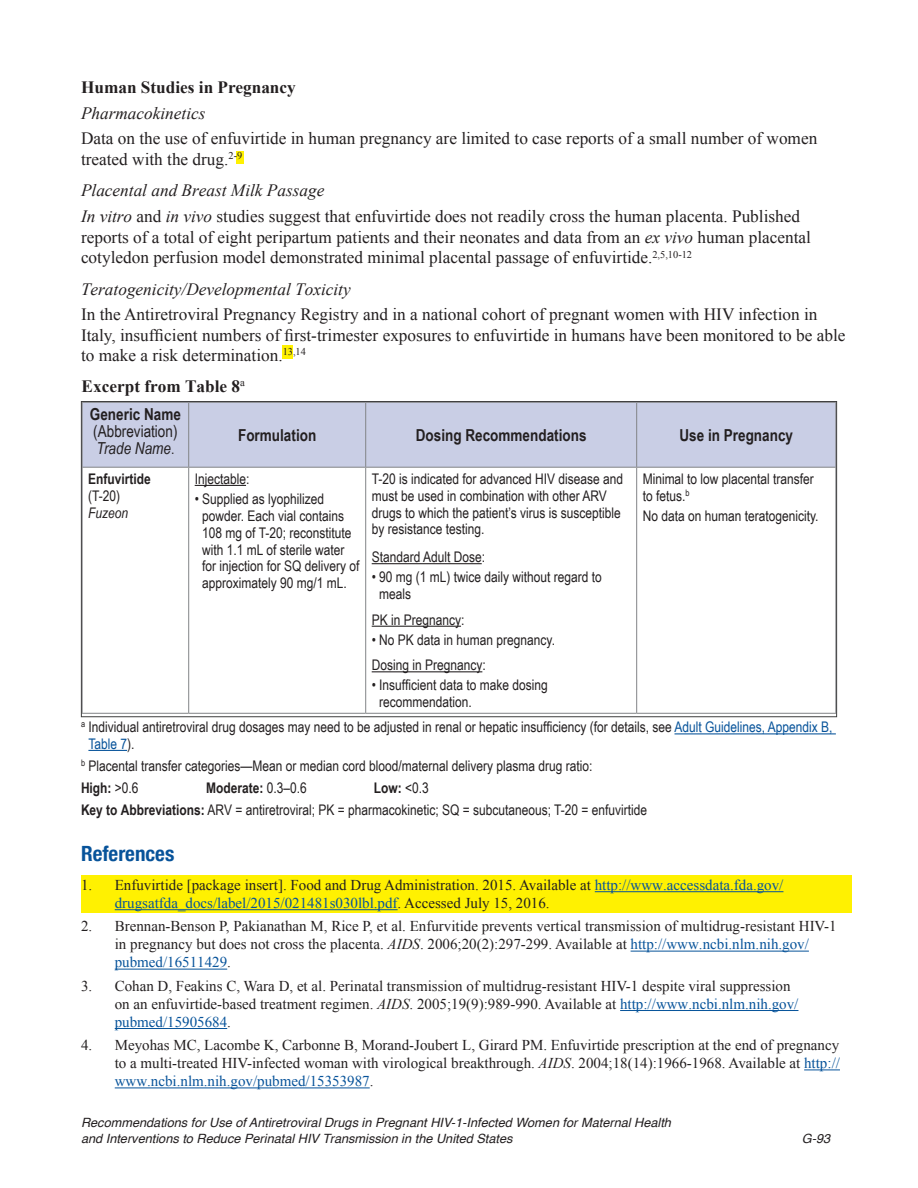
<style>
.page{position:relative;width:918px;height:1188px;background:#fff}
.page>*{position:absolute;margin:0;border:0;box-sizing:border-box;transform-origin:0 0}
.Heading_2{font:700 condensed 21px "Helvetica Neue";color:#07539a}
.Body{font:17.25px/20.2px "Times New Roman";color:#231f20}
.Body-2{font:italic 17.25px "Times New Roman";color:#231f20}
.Heading_4{font:700 17.25px "Times New Roman";color:#231f20}
.Body-3{font:700 17.25px "Times New Roman";color:#231f20}
.table_body{font:700 16.5px "Arial Narrow";color:#231f20}
.table_body-2{font:16.5px/16.8px "Arial Narrow";color:#231f20}
.ordered_list{font:15px/18px "Times New Roman";color:#231f20}
.table_body-3{font:14.7px/16.8px "Arial Narrow";color:#231f20}
.table_body-4{font:700 14.7px/17.1px "Arial Narrow";color:#231f20}
.t1{font:italic 12.75px/15.8px "Helvetica";color:#231f20}
.s1{font-style:italic}
.s2{font-weight:700}
.s3{font-size:14.7px}
.s4{font-weight:400}
.s5{font-weight:400;font-style:italic}
.s6{color:#07539a}
</style>
<div class="page">
<div style="left:283px;top:345px;width:10px;height:14px;background:#fff101"></div>
<div style="left:236px;top:151px;width:7px;height:12px;background:#fff101"></div>
<div style="left:81px;top:876px;width:771px;height:37px;background:#fff101"></div>
<hr style="left:595px;top:891px;width:188px;height:1px;background:#07539a">
<hr style="left:115px;top:909px;width:283px;height:1px;background:#07539a">
<hr style="left:631px;top:951px;width:178px;height:1px;background:#07539a">
<hr style="left:115px;top:969px;width:112px;height:1px;background:#07539a">
<hr style="left:620px;top:1010px;width:178px;height:1px;background:#07539a">
<hr style="left:115px;top:1028px;width:112px;height:1px;background:#07539a">
<hr style="left:804px;top:1070px;width:36px;height:1px;background:#07539a">
<hr style="left:115px;top:1088px;width:255px;height:1px;background:#07539a">
<div style="left:83px;top:403px;width:752px;height:64px;background:#c9cee5"></div>
<hr style="left:188px;top:403px;width:1px;height:64px;background:#828487">
<hr style="left:365px;top:403px;width:1px;height:64px;background:#828487">
<hr style="left:636px;top:403px;width:1px;height:64px;background:#828487">
<hr style="left:82px;top:467px;width:107px;height:1px;background:#828487">
<hr style="left:82px;top:713px;width:107px;height:1px;background:#828487">
<hr style="left:188px;top:468px;width:1px;height:245px;background:#828487">
<hr style="left:189px;top:467px;width:177px;height:1px;background:#828487">
<hr style="left:189px;top:713px;width:177px;height:1px;background:#828487">
<hr style="left:365px;top:468px;width:1px;height:245px;background:#828487">
<hr style="left:366px;top:467px;width:271px;height:1px;background:#828487">
<hr style="left:366px;top:713px;width:271px;height:1px;background:#828487">
<hr style="left:636px;top:468px;width:1px;height:245px;background:#828487">
<hr style="left:637px;top:467px;width:199px;height:1px;background:#828487">
<hr style="left:637px;top:713px;width:199px;height:1px;background:#828487">
<hr style="left:195px;top:485px;width:51px;height:1px;background:#231f20">
<hr style="left:372px;top:563px;width:110px;height:1px;background:#231f20">
<hr style="left:372px;top:626px;width:89px;height:1px;background:#231f20">
<hr style="left:372px;top:671px;width:110px;height:1px;background:#231f20">
<hr style="left:675px;top:733px;width:161px;height:1px;background:#07539a">
<hr style="left:88px;top:750px;width:39px;height:1px;background:#07539a">
<p class="Heading_4" style="left:81px;top:75px;width:216px">Human Studies in Pregnancy</p>
<p class="Body-2" style="left:81px;top:101px;width:126px">Pharmacokinetics</p>
<p class="Body" style="left:81px;top:128px;width:738px">Data on the use of enfuvirtide in human pregnancy are limited to case reports of a small number of women treated with the drug.<sup>2-9</sup></p>
<p class="Body-2" style="left:81px;top:179px;width:245px">Placental and Breast Milk Passage</p>
<p class="Body" style="left:81px;top:206px;width:731px"><span class="s1">In vitro</span> and <span class="s1">in vivo</span> studies suggest that enfuvirtide does not readily cross the human placenta. Published reports of a total of eight peripartum patients and their neonates and data from an <span class="s1">ex vivo</span> human placental cotyledon perfusion model demonstrated minimal placental passage of enfuvirtide.<sup>2,5,10-12</sup></p>
<p class="Body-2" style="left:81px;top:277px;width:271px">Teratogenicity/Developmental Toxicity</p>
<p class="Body" style="left:81px;top:304px;width:766px">In the Antiretroviral Pregnancy Registry and in a national cohort of pregnant women with HIV infection in<br>Italy, insufficient numbers of first-trimester exposures to enfuvirtide in humans have been monitored to be able to make a risk determination.<sup>13,14</sup></p>
<p class="Body-3" style="left:82px;top:375px;width:165px">Excerpt from Table 8<sup>a</sup></p>
<p class="table_body-2" style="left:90px;top:405px;width:92px"><span class="s2">Generic Name </span>(Abbreviation)<br><span class="s1">Trade Name</span><span class="s3">.</span></p>
<p class="table_body" style="left:238px;top:422px;width:80px">Formulation</p>
<p class="table_body" style="left:416px;top:422px;width:172px">Dosing Recommendations</p>
<p class="table_body" style="left:680px;top:422px;width:115px">Use in Pregnancy</p>
<p class="table_body-4" style="left:88px;top:469px;width:64px">Enfuvirtide <span class="s4">(T-20)<br></span><span class="s5">Fuzeon</span></p>
<p class="table_body-3" style="left:195px;top:470px;width:56px">Injectable:</p>
<p class="table_body-3" style="left:202px;top:490px;width:159px;text-indent:-8px">• Supplied as lyophilized powder. Each vial contains<br>108 mg of T-20; reconstitute with 1.1 mL of sterile water for injection for SQ delivery of approximately 90 mg/1 mL.</p>
<p class="table_body-3" style="left:372px;top:470px;width:253px">T-20 is indicated for advanced HIV disease and must be used in combination with other ARV drugs to which the patient’s virus is susceptible by resistance testing.</p>
<p class="table_body-3" style="left:372px;top:548px;width:115px">Standard Adult Dose:</p>
<p class="table_body-3" style="left:379px;top:568px;width:224px;text-indent:-8px">• 90 mg (1 mL) twice daily without regard to meals</p>
<p class="table_body-3" style="left:372px;top:611px;width:94px">PK in Pregnancy:</p>
<p class="table_body-3" style="left:372px;top:631px;width:185px">• No PK data in human pregnancy.</p>
<p class="table_body-3" style="left:372px;top:656px;width:116px">Dosing in Pregnancy:</p>
<p class="table_body-3" style="left:379px;top:676px;width:170px;text-indent:-8px">• Insufficient data to make dosing recommendation.</p>
<p class="table_body-3" style="left:643px;top:470px;width:173px;line-height:17.2px">Minimal to low placental transfer to fetus.<sup>b</sup></p>
<p class="table_body-3" style="left:643px;top:507px;width:177px">No data on human teratogenicity.</p>
<p class="table_body-3" style="left:88px;top:718px;width:746px;text-indent:-7px"><sup>a</sup> Individual antiretroviral drug dosages may need to be adjusted in renal or hepatic insufficiency (for details, see <span class="s6">Adult Guidelines, Appendix B,<br>Table 7</span>).</p>
<p class="table_body-3" style="left:81px;top:757px;width:513px"><sup>b</sup> Placental transfer categories—Mean or median cord blood/maternal delivery plasma drug ratio:</p>
<p class="table_body-4" style="left:81px;top:778px;width:59px">High: <span class="s4">&gt;0.6</span></p>
<p class="table_body-4" style="left:206px;top:778px;width:102px">Moderate: <span class="s4">0.3–0.6</span></p>
<p class="table_body-4" style="left:374px;top:778px;width:56px">Low: <span class="s4">&lt;0.3</span></p>
<p class="table_body-3" style="left:81px;top:800px;width:568px"><span class="s2">Key to Abbreviations:</span> ARV = antiretroviral; PK = pharmacokinetic; SQ = subcutaneous; T-20 = enfuvirtide</p>
<p class="Heading_2" style="left:81px;top:836px;width:95px">References</p>
<p class="ordered_list" style="left:115px;top:876px;width:670px;text-indent:-34px">1. Enfuvirtide [package insert]. Food and Drug Administration. 2015. Available at <span class="s6">http://www.accessdata.fda.gov/ drugsatfda_docs/label/2015/021481s030lbl.pdf</span>. Accessed July 15, 2016.</p>
<p class="ordered_list" style="left:115px;top:917px;width:723px;text-indent:-34px">2. Brennan-Benson P, Pakianathan M, Rice P, et al. Enfurvitide prevents vertical transmission of multidrug-resistant HIV-1 in pregnancy but does not cross the placenta. <span class="s1">AIDS</span>. 2006;20(2):297-299. Available at <span class="s6">http://www.ncbi.nlm.nih.gov/ pubmed/16511429</span>.</p>
<p class="ordered_list" style="left:115px;top:977px;width:685px;text-indent:-34px">3. Cohan D, Feakins C, Wara D, et al. Perinatal transmission of multidrug-resistant HIV-1 despite viral suppression on an enfuvirtide-based treatment regimen. <span class="s1">AIDS</span>. 2005;19(9):989-990. Available at <span class="s6">http://www.ncbi.nlm.nih.gov/ pubmed/15905684</span>.</p>
<p class="ordered_list" style="left:115px;top:1036px;width:727px;text-align:justify;text-indent:-34px">4. Meyohas MC, Lacombe K, Carbonne B, Morand-Joubert L, Girard PM. Enfuvirtide prescription at the end of pregnancy to a multi-treated HIV-infected woman with virological breakthrough. <span class="s1">AIDS</span>. 2004;18(14):1966-1968. Available at <span class="s6">http:// www.ncbi.nlm.nih.gov/pubmed/15353987</span>.</p>
<p class="t1" style="left:81px;top:1115px;width:592px">Recommendations for Use of Antiretroviral Drugs in Pregnant HIV-1-Infected Women for Maternal Health and Interventions to Reduce Perinatal HIV Transmission in the United States</p>
<p class="t1" style="left:802px;top:1131px;width:30px">G-93</p>
</div>
